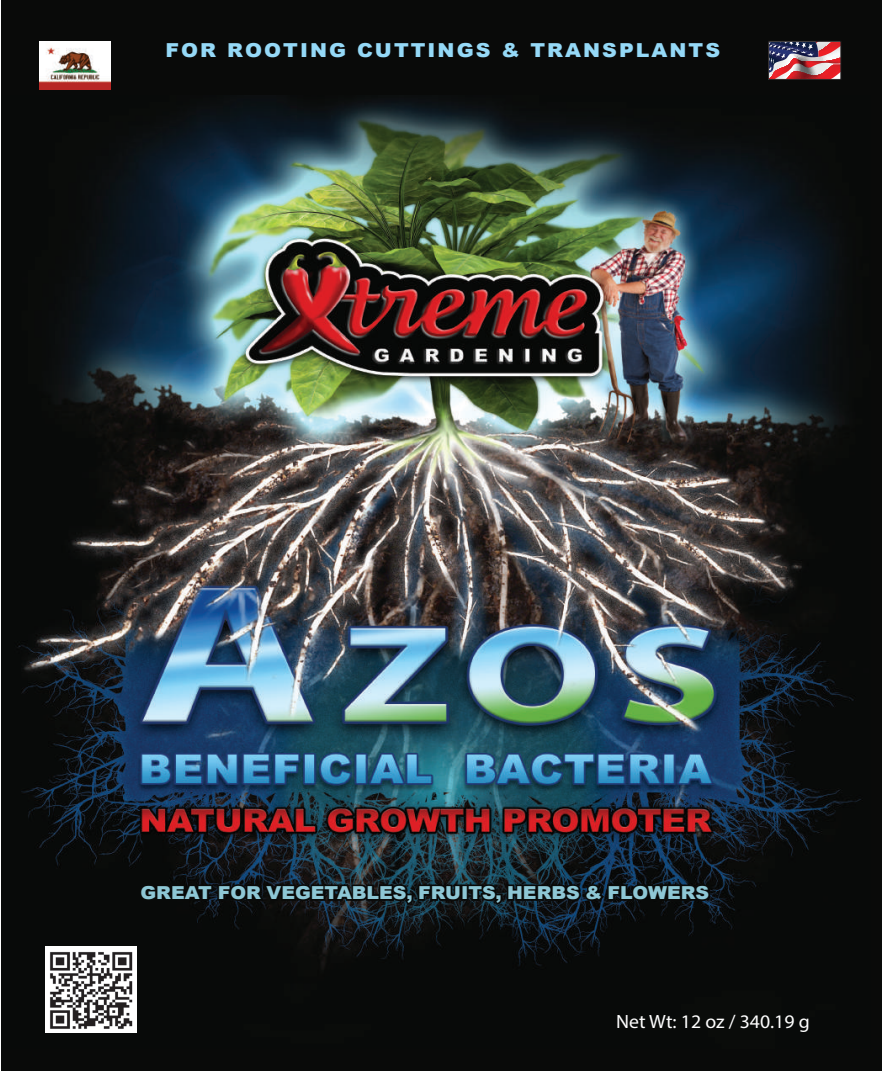
<style>
.page{position:relative;width:882px;height:1071px;background:#fff}
.page>*{position:absolute;margin:0;border:0;box-sizing:border-box;transform-origin:0 0}
.t1{font:900 19.25px "Arial";letter-spacing:.1em;color:#95d9f7;scale:1.06 1}
.t2{font:19.25px "Myriad Pro";color:#fff}
.t3{font:900 17.85px "Arial";color:#8ec7d5;scale:1.06 1}
</style>
<div class="page">
<div style="left:1px;top:0;width:881px;height:1071px;background:#090a09"></div>
<img style="left:18px;top:99px;width:843px;height:934px">
<svg style="left:137px;top:878px;width:576px;height:30px"></svg>
<img style="left:46px;top:946px;width:90px;height:86px">
<svg style="left:770px;top:43px;width:69px;height:35px;background:#a66a7a"></svg>
<div style="left:768px;top:41px;width:73px;height:39px;border:1px solid #231f20"></div>
<img style="left:39px;top:42px;width:72px;height:48px">
<p class="t1" style="left:166px;top:36px;width:525px">FOR ROOTING CUTTINGS &amp; TRANSPLANTS</p>
<p class="t3" style="left:140px;top:880px;width:538px">GREAT FOR VEGETABLES, FRUITS, HERBS &amp; FLOWERS</p>
<p class="t2" style="left:616px;top:1010px;width:195px">Net Wt: 12 oz / 340.19 g</p>
</div>
